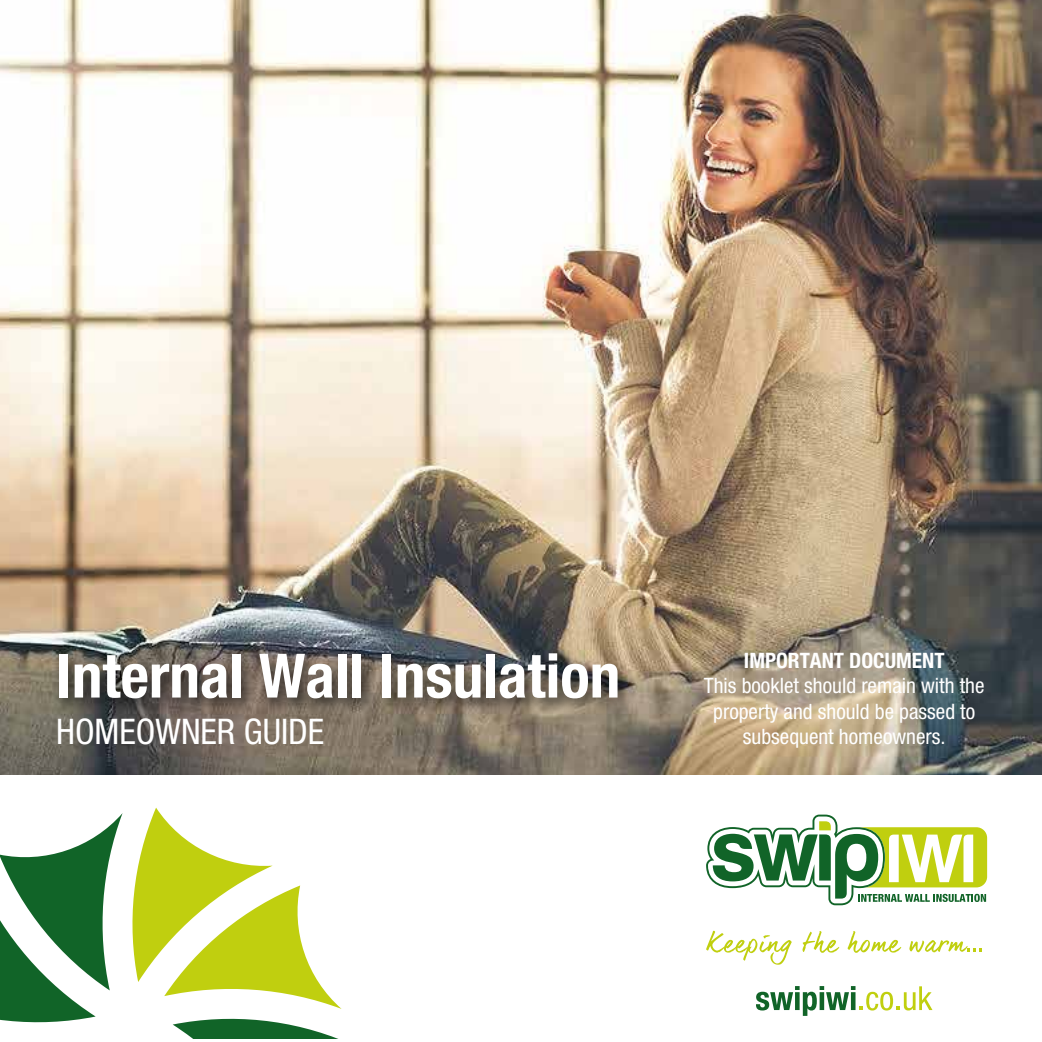
<style>
.page{position:relative;width:1042px;height:1042px;background:#fff}
.page>*{position:absolute;margin:0;border:0;box-sizing:border-box;transform-origin:0 0}
.t1{font:700 condensed 61.25px "Helvetica Neue";color:#fff}
.t2{font:condensed 35.35px "Helvetica Neue";color:#fff}
.t3{font:condensed 21.18px/25.6px "Helvetica Neue";color:#fff;text-align:center}
.t4{font:700 condensed 21.18px "Helvetica Neue";color:#fff}
</style>
<div class="page">
<svg style="left:756px;top:986px;width:176px;height:30px"></svg>
<svg style="left:706px;top:931px;width:85px;height:33px"></svg>
<svg style="left:802px;top:931px;width:37px;height:22px"></svg>
<svg style="left:847px;top:931px;width:54px;height:22px"></svg>
<svg style="left:909px;top:940px;width:73px;height:12px"></svg>
<img style="left:0;top:0;width:1042px;height:774px">
<img style="left:45px;top:635px;width:598px;height:98px">
<svg style="left:706px;top:814px;width:281px;height:91px"></svg>
<svg style="left:0;top:807px;width:342px;height:231px"></svg>
<h1 class="t1" style="left:56px;top:639px;width:566px">Internal Wall Insulation</h1>
<h2 class="t2" style="left:56px;top:711px;width:270px">HOMEOWNER GUIDE</h2>
<p class="t4" style="left:744px;top:647px;width:202px">IMPORTANT DOCUMENT</p>
<p class="t3" style="left:704px;top:673px;width:282px">This booklet should remain with the property and should be passed to subsequent homeowners.</p>
</div>
